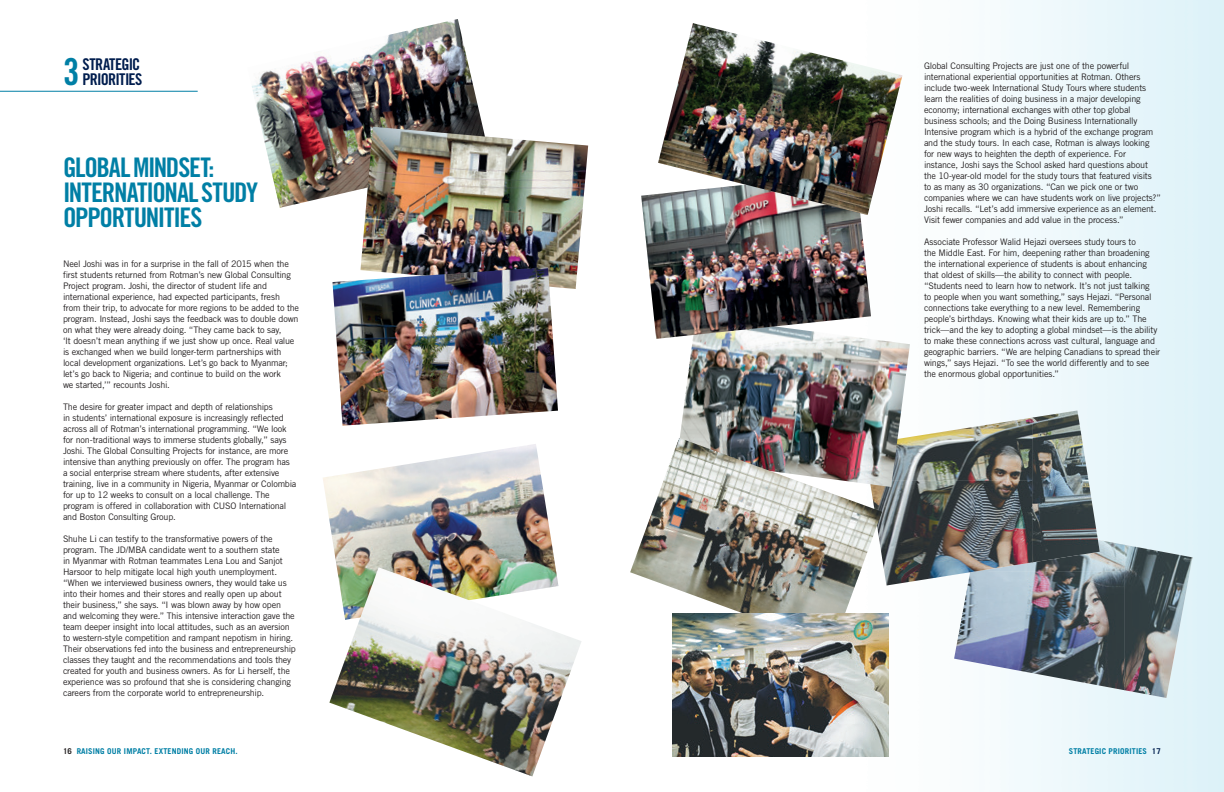
<style>
.page{position:relative;width:1224px;height:792px;background:#fff}
.page>*{position:absolute;margin:0;border:0;box-sizing:border-box;transform-origin:0 0}
.t1{font:37.2px "Trade Gothic LT Std Bd Cn 20";color:#007fa5}
.t2{font:27px/25px "Trade Gothic LT Std Bd Cn 20";letter-spacing:-.045em;color:#007fa5}
.t3{font:16.2px/15px "Trade Gothic LT Std Bd Cn 20";letter-spacing:-.045em;color:#001d4e}
.t4{font:9px/11px "Trade Gothic LT Std";letter-spacing:-.02em;color:#231f20}
.t5{font:700 8px "Trade Gothic LT Std";letter-spacing:.02em;color:#007fa5}
.s1{color:#231f20}
.s2{color:#001d4e}
</style>
<div class="page">
<img style="left:888px;top:613px;width:1px;height:144px">
<img style="left:988px;top:540px;width:137px;height:150px">
<img style="left:1124px;top:545px;width:69px;height:153px">
<img style="left:954px;top:586px;width:34px;height:79px">
<img style="left:882px;top:481px;width:151px;height:105px">
<img style="left:1032px;top:410px;width:68px;height:152px">
<img style="left:910px;top:418px;width:123px;height:63px">
<img style="left:251px;top:19px;width:232px;height:189px">
<img style="left:360px;top:127px;width:228px;height:162px">
<img style="left:680px;top:339px;width:230px;height:148px">
<img style="left:332px;top:267px;width:226px;height:159px">
<img style="left:641px;top:193px;width:230px;height:146px">
<img style="left:323px;top:444px;width:233px;height:123px">
<img style="left:658px;top:23px;width:245px;height:192px">
<img style="left:630px;top:438px;width:252px;height:175px">
<img style="left:672px;top:613px;width:216px;height:144px">
<img style="left:329px;top:567px;width:252px;height:209px">
<hr style="left:0;top:91px;width:198px;height:1px;background:#007fa5">
<h1 class="t1" style="left:63px;top:50px;width:18px">3</h1>
<h3 class="t3" style="left:83px;top:57px;width:61px">STRATEGIC<br>PRIORITIES</h3>
<h2 class="t2" style="left:63px;top:155px;width:197px">GLOBAL MINDSET:<br>INTERNATIONAL STUDY<br>OPPORTUNITIES</h2>
<p class="t4" style="left:63px;top:258px;width:238px">Neel Joshi was in for a surprise in the fall of 2015 when the first students returned from Rotman’s new Global Consulting Project program. Joshi, the director of student life and international experience, had expected participants, fresh from their trip, to advocate for more regions to be added to the program. Instead, Joshi says the feedback was to double down on what they were already doing. “They came back to say,<br>‘It doesn’t mean anything if we just show up once. Real value is exchanged when we build longer-term partnerships with local development organizations. Let’s go back to Myanmar; let’s go back to Nigeria; and continue to build on the work<br>we started,’” recounts Joshi.</p>
<p class="t4" style="left:63px;top:401px;width:235px">The desire for greater impact and depth of relationships<br>in students’ international exposure is increasingly reflected across all of Rotman’s international programming. “We look for non-traditional ways to immerse students globally,” says Joshi. The Global Consulting Projects for instance, are more intensive than anything previously on offer. The program has a social enterprise stream where students, after extensive training, live in a community in Nigeria, Myanmar or Colombia for up to 12 weeks to consult on a local challenge. The program is offered in collaboration with CUSO International and Boston Consulting Group.</p>
<p class="t4" style="left:63px;top:533px;width:234px">Shuhe Li can testify to the transformative powers of the program. The JD/MBA candidate went to a southern state<br>in Myanmar with Rotman teammates Lena Lou and Sanjot Harsoor to help mitigate local high youth unemployment. “When we interviewed business owners, they would take us into their homes and their stores and really open up about their business,” she says. “I was blown away by how open and welcoming they were.” This intensive interaction gave the team deeper insight into local attitudes, such as an aversion to western-style competition and rampant nepotism in hiring.<br>Their observations fed into the business and entrepreneurship classes they taught and the recommendations and tools they created for youth and business owners. As for Li herself, the experience was so profound that she is considering changing careers from the corporate world to entrepreneurship.</p>
<p class="t4" style="left:924px;top:60px;width:238px">Global Consulting Projects are just one of the powerful international experiential opportunities at Rotman. Others include two-week International Study Tours where students learn the realities of doing business in a major developing economy; international exchanges with other top global business schools; and the Doing Business Internationally Intensive program which is a hybrid of the exchange program and the study tours. In each case, Rotman is always looking for new ways to heighten the depth of experience. For instance, Joshi says the School asked hard questions about the 10-year-old model for the study tours that featured visits to as many as 30 organizations. “Can we pick one or two companies where we can have students work on live projects?” Joshi recalls. “Let’s add immersive experience as an element.<br>Visit fewer companies and add value in the process.”</p>
<p class="t4" style="left:924px;top:236px;width:238px">Associate Professor Walid Hejazi oversees study tours to<br>the Middle East. For him, deepening rather than broadening the international experience of students is about enhancing that oldest of skills—the ability to connect with people. “Students need to learn how to network. It’s not just talking<br>to people when you want something,” says Hejazi. “Personal connections take everything to a new level. Remembering people’s birthdays. Knowing what their kids are up to.” The trick—and the key to adopting a global mindset—is the ability to make these connections across vast cultural, language and geographic barriers. “We are helping Canadians to spread their wings,” says Hejazi. “To see the world differently and to see the enormous global opportunities.”</p>
<p class="t5" style="left:63px;top:746px;width:176px"><span class="s1">16</span> RAISING OUR IMPACT. EXTENDING OUR REACH.</p>
<p class="t5" style="left:1069px;top:746px;width:94px">STRATEGIC PRIORITIES <span class="s2">17</span></p>
</div>
